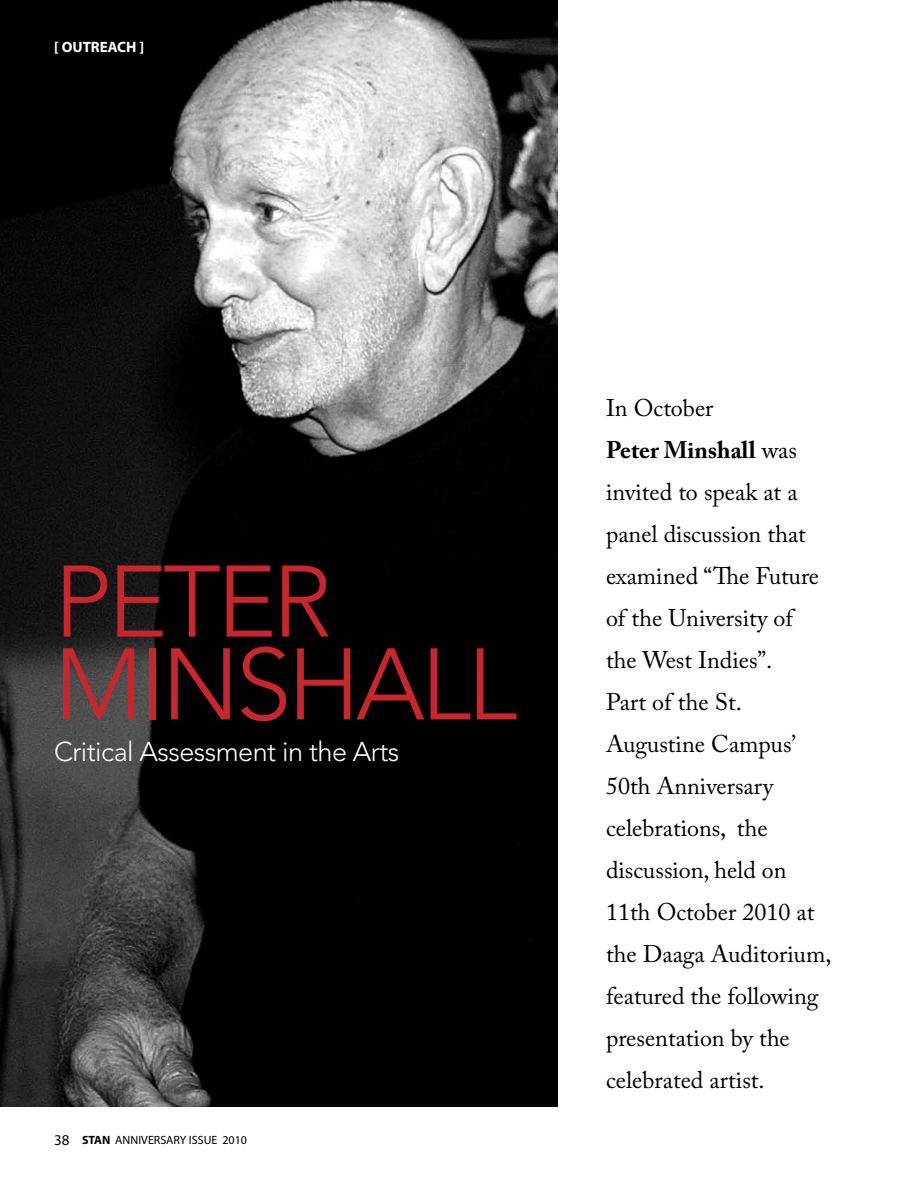
<style>
.page{position:relative;width:918px;height:1188px;background:#fff}
.page>*{position:absolute;margin:0;border:0;box-sizing:border-box;transform-origin:0 0}
.t1{font:300 100.5px/82.8px "Avenir";letter-spacing:-.04em;color:#c9252c}
.t2{font:300 27px "Avenir";letter-spacing:-.02em;color:#fff}
.t3{font:24px/42px "Adobe Caslon Pro";color:#000}
.t4{font:700 15px "Myriad";color:#fff}
.t5{font:12px "Myriad";color:#000}
.s1{font-size:15px}
.s2{font-weight:700}
</style>
<div class="page">
<img style="left:0;top:0;width:558px;height:1107px">
<p class="t4" style="left:54px;top:39px;width:47px">[ OUTREAC</p>
<p class="t4" style="left:126px;top:39px;width:20px">H ]</p>
<h1 class="t1" style="left:54px;top:560px;width:465px">PETER<br>MINSHALL</h1>
<p class="t2" style="left:54px;top:736px;width:347px">Critical Assessment in the Arts</p>
<p class="t5" style="left:54px;top:1134px;width:195px"><span class="s1">38</span> <span class="s2">STAN</span> ANNIVERSARY ISSUE 2010</p>
<p class="t3" style="left:606px;top:387px;width:227px">In October<br><span class="s2">Peter Minshall</span> was invited to speak at a panel discussion that examined “The Future of the University of<br>the West Indies”.<br>Part of the St.<br>Augustine Campus’<br>50th Anniversary celebrations, the discussion, held on<br>11th October 2010 at the Daaga Auditorium, featured the following presentation by the celebrated artist.</p>
</div>
